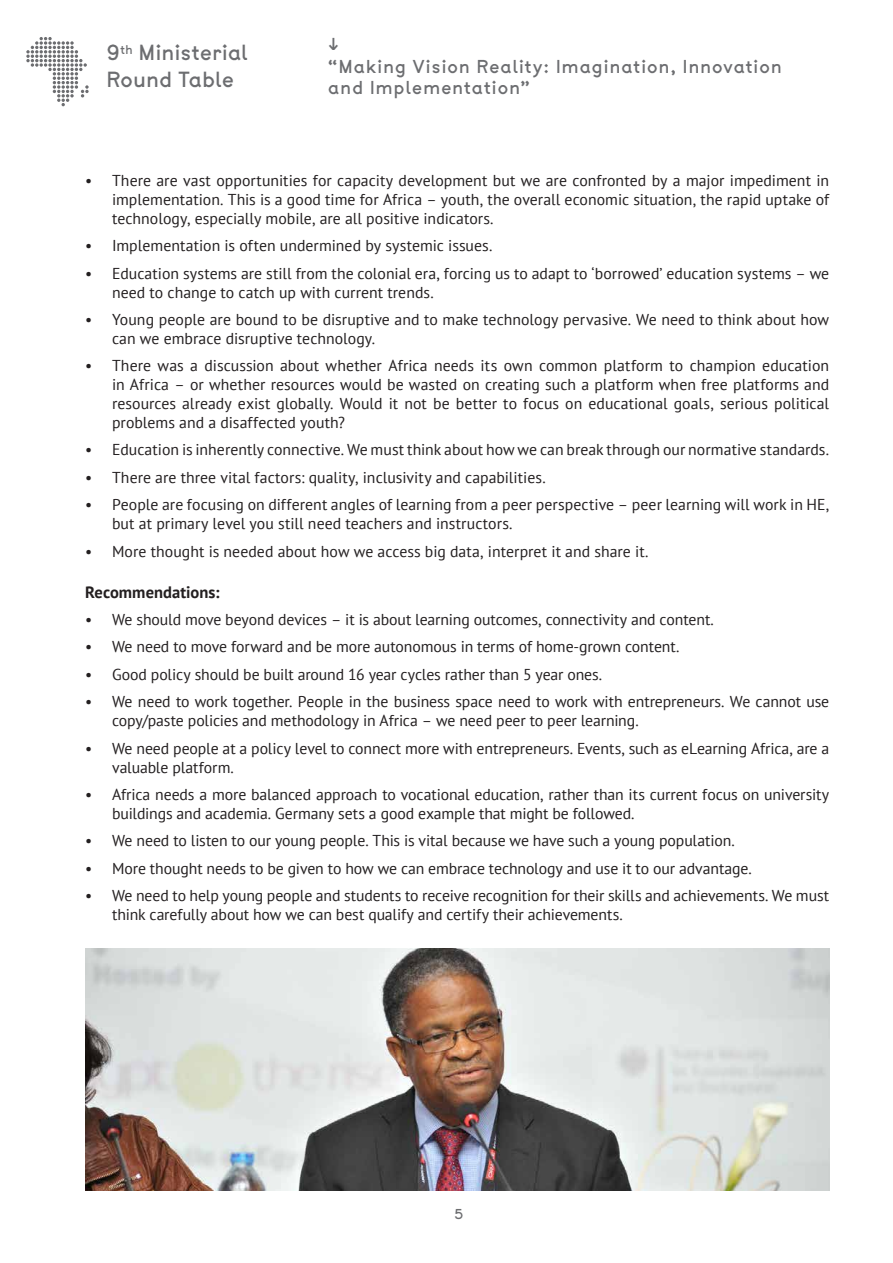
<style>
.page{position:relative;width:893px;height:1263px;background:#fff}
.page>*{position:absolute;margin:0;border:0;box-sizing:border-box;transform-origin:0 0}
.t1{font:20.55px/26.2px "Btp";letter-spacing:.025em;color:#6c6d70}
.t2{font:17.55px/22.6px "Btp";letter-spacing:.07em;color:#6c6d70}
.ueberschrift_klein{font:700 16.5px "PT Sans";color:#231f20}
.t3{font:15.75px/18.9px "PT Sans";letter-spacing:-.005em;color:#231f20}
.t4{font:13.5px "Btp";color:#6c6d70}
</style>
<div class="page">
<svg style="left:26px;top:37px;width:63px;height:69px"></svg>
<img style="left:85px;top:948px;width:744px;height:243px">
<h1 class="t1" style="left:107px;top:40px;width:143px">9<sup>th</sup> Ministerial<br>Round Table</h1>
<p class="t2" style="left:328px;top:32px;width:455px">↓<br>“Making Vision Reality: Imagination, Innovation</p>
<p class="t2" style="left:328px;top:76px;width:203px">and Implementation”</p>
<p class="t3" style="left:112px;top:171px;width:719px;text-align:justify;text-indent:-27px">• There are vast opportunities for capacity development but we are confronted by a major impediment in implementation. This is a good time for Africa – youth, the overall economic situation, the rapid uptake of technology, especially mobile, are all positive indicators.</p>
<p class="t3" style="left:85px;top:236px;width:409px">• Implementation is often undermined by systemic issues.</p>
<p class="t3" style="left:112px;top:263px;width:719px;text-indent:-27px">• Education systems are still from the colonial era, forcing us to adapt to ‘borrowed’ education systems – we need to change to catch up with current trends.</p>
<p class="t3" style="left:112px;top:310px;width:719px;text-indent:-27px">• Young people are bound to be disruptive and to make technology pervasive. We need to think about how can we embrace disruptive technology.</p>
<p class="t3" style="left:112px;top:356px;width:719px;text-align:justify;text-indent:-27px">• There was a discussion about whether Africa needs its own common platform to champion education in Africa – or whether resources would be wasted on creating such a platform when free platforms and resources already exist globally. Would it not be better to focus on educational goals, serious political problems and a disaffected youth?</p>
<p class="t3" style="left:85px;top:440px;width:746px">• Education is inherently connective. We must think about how we can break through our normative standards.</p>
<p class="t3" style="left:85px;top:467px;width:462px">• There are three vital factors: quality, inclusivity and capabilities.</p>
<p class="t3" style="left:112px;top:495px;width:719px;text-indent:-27px">• People are focusing on different angles of learning from a peer perspective – peer learning will work in HE, but at primary level you still need teachers and instructors.</p>
<p class="t3" style="left:85px;top:541px;width:565px">• More thought is needed about how we access big data, interpret it and share it.</p>
<p class="ueberschrift_klein" style="left:85px;top:581px;width:136px">Recommendations:</p>
<p class="t3" style="left:85px;top:610px;width:630px">• We should move beyond devices – it is about learning outcomes, connectivity and content.</p>
<p class="t3" style="left:85px;top:637px;width:596px">• We need to move forward and be more autonomous in terms of home-grown content.</p>
<p class="t3" style="left:85px;top:664px;width:519px">• Good policy should be built around 16 year cycles rather than 5 year ones.</p>
<p class="t3" style="left:112px;top:692px;width:719px;text-indent:-27px">• We need to work together. People in the business space need to work with entrepreneurs. We cannot use copy/paste policies and methodology in Africa – we need peer to peer learning.</p>
<p class="t3" style="left:112px;top:738px;width:719px;text-indent:-27px">• We need people at a policy level to connect more with entrepreneurs. Events, such as eLearning Africa, are a valuable platform.</p>
<p class="t3" style="left:112px;top:784px;width:719px;text-indent:-27px">• Africa needs a more balanced approach to vocational education, rather than its current focus on university buildings and academia. Germany sets a good example that might be followed.</p>
<p class="t3" style="left:85px;top:831px;width:651px">• We need to listen to our young people. This is vital because we have such a young population.</p>
<p class="t3" style="left:85px;top:858px;width:668px">• More thought needs to be given to how we can embrace technology and use it to our advantage.</p>
<p class="t3" style="left:112px;top:886px;width:719px;text-indent:-27px">• We need to help young people and students to receive recognition for their skills and achievements. We must think carefully about how we can best qualify and certify their achievements.</p>
<p class="t4" style="left:455px;top:1204px;width:10px">5</p>
</div>
